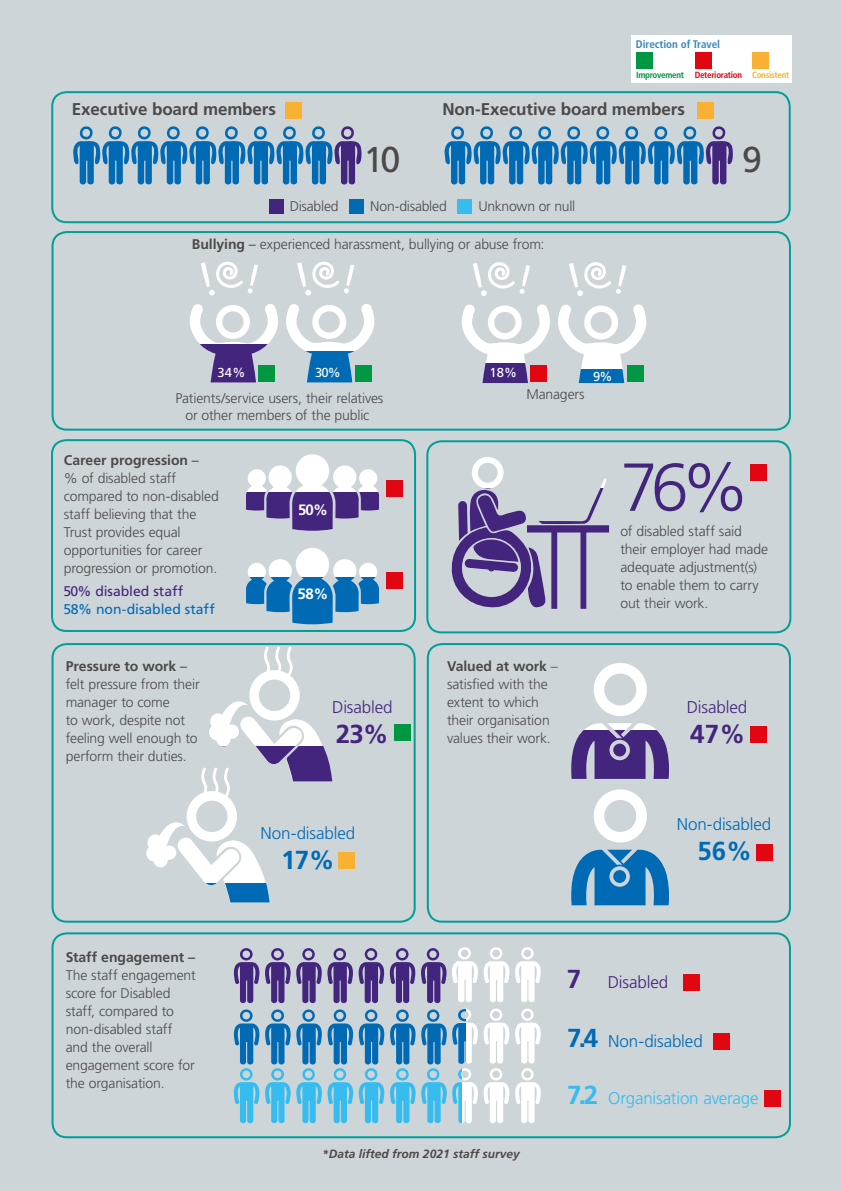
<style>
.page{position:relative;width:842px;height:1191px;background:#ced5d9}
.page>*{position:absolute;margin:0;border:0;box-sizing:border-box;transform-origin:0 0}
.t1{font:300 67.7px "Frutiger";color:#44257d}
.t2{font:35.9px "Frutiger";color:#4a4a49}
.t3{font:700 26px "Frutiger";color:#44257d}
.t4{font:700 26px "Frutiger";color:#006ab4}
.t5{font:700 17px "Frutiger";letter-spacing:-.005em;color:#4a4a49}
.t6{font:300 17px "Frutiger";letter-spacing:-.01em;color:#006ab4}
.t7{font:300 17px "Frutiger";letter-spacing:-.01em;color:#44257d}
.t8{font:300 17px "Frutiger";letter-spacing:-.015em;color:#36bcee}
.t9{font:700 15px "Frutiger";color:#fff}
.t10{font:300 14px/18px "Frutiger";letter-spacing:-.01em;color:#4a4a49}
.t11{font:14px "Frutiger";letter-spacing:-.005em;color:#006ab4}
.t12{font:700 14px "Frutiger";color:#4a4a49}
.t13{font:14px "Frutiger";letter-spacing:-.005em;color:#44257d}
.t14{font:13px "Frutiger";color:#fff}
.t15{font:italic 700 12px "Frutiger";color:#4a4a49}
.t16{font:700 condensed 11px "Frutiger";color:#3486bb}
.t17{font:700 condensed 9px "Frutiger";letter-spacing:-.03em;color:#e20613}
.s1{color:#009540}
.s2{color:#f8b133}
.s3{font-weight:700}
.s4{font-weight:400}
.s5{font-weight:700;font-size:26px}
</style>
<div class="page">
<div style="left:52px;top:932px;width:739px;height:206px;border:2px solid #009e97;border-radius:14px"></div>
<svg style="left:234px;top:1009px;width:25px;height:114px"></svg>
<svg style="left:234px;top:948px;width:25px;height:55px"></svg>
<svg style="left:265px;top:1009px;width:57px;height:114px"></svg>
<svg style="left:328px;top:1009px;width:25px;height:114px"></svg>
<svg style="left:265px;top:948px;width:88px;height:55px"></svg>
<svg style="left:359px;top:1009px;width:25px;height:114px"></svg>
<svg style="left:359px;top:948px;width:25px;height:55px"></svg>
<svg style="left:390px;top:1009px;width:25px;height:114px"></svg>
<svg style="left:390px;top:948px;width:25px;height:55px"></svg>
<svg style="left:484px;top:947px;width:25px;height:55px"></svg>
<svg style="left:484px;top:1008px;width:25px;height:115px"></svg>
<svg style="left:515px;top:1008px;width:26px;height:115px"></svg>
<svg style="left:515px;top:947px;width:26px;height:55px"></svg>
<svg style="left:421px;top:947px;width:57px;height:176px"></svg>
<div style="left:427px;top:643px;width:364px;height:279px;border:2px solid #009e97;border-radius:14px"></div>
<svg style="left:571px;top:789px;width:98px;height:116px"></svg>
<svg style="left:571px;top:663px;width:98px;height:116px"></svg>
<div style="left:52px;top:643px;width:364px;height:279px;border:2px solid #009e97;border-radius:14px"></div>
<svg style="left:146px;top:646px;width:186px;height:256px"></svg>
<div style="left:426px;top:440px;width:365px;height:193px;border:2px solid #009e97;border-radius:14px"></div>
<svg style="left:451px;top:457px;width:158px;height:152px"></svg>
<div style="left:51px;top:439px;width:365px;height:193px;border:2px solid #009e97;border-radius:14px"></div>
<svg style="left:246px;top:454px;width:133px;height:77px"></svg>
<svg style="left:246px;top:548px;width:133px;height:76px"></svg>
<div style="left:52px;top:231px;width:739px;height:199px;border:2px solid #009e97;border-radius:14px"></div>
<svg style="left:190px;top:261px;width:185px;height:121px"></svg>
<svg style="left:461px;top:262px;width:186px;height:121px"></svg>
<div style="left:51px;top:91px;width:740px;height:132px;border:2px solid #009e97;border-radius:14px"></div>
<div style="left:269px;top:199px;width:14px;height:14px;background:#44257d"></div>
<div style="left:350px;top:199px;width:14px;height:14px;background:#006ab4"></div>
<div style="left:458px;top:199px;width:14px;height:14px;background:#36bcee"></div>
<svg style="left:73px;top:126px;width:289px;height:59px"></svg>
<svg style="left:444px;top:126px;width:289px;height:59px"></svg>
<div style="left:631px;top:35px;width:160px;height:47px;background:#fff"></div>
<div style="left:636px;top:52px;width:17px;height:17px;background:#009743"></div>
<div style="left:695px;top:52px;width:17px;height:17px;background:#e20613"></div>
<div style="left:752px;top:52px;width:17px;height:17px;background:#f8b133"></div>
<div style="left:258px;top:365px;width:17px;height:17px;background:#009743"></div>
<div style="left:386px;top:480px;width:17px;height:17px;background:#e20613"></div>
<div style="left:386px;top:572px;width:17px;height:17px;background:#e20613"></div>
<div style="left:394px;top:724px;width:17px;height:17px;background:#009743"></div>
<div style="left:338px;top:852px;width:17px;height:17px;background:#f8b133"></div>
<div style="left:355px;top:365px;width:17px;height:17px;background:#009743"></div>
<div style="left:530px;top:365px;width:17px;height:17px;background:#e20613"></div>
<div style="left:697px;top:102px;width:17px;height:17px;background:#f8b133"></div>
<div style="left:285px;top:102px;width:17px;height:17px;background:#f8b133"></div>
<div style="left:627px;top:365px;width:17px;height:17px;background:#009743"></div>
<div style="left:750px;top:726px;width:16px;height:16px;background:#e20613"></div>
<div style="left:750px;top:464px;width:17px;height:17px;background:#e20613"></div>
<div style="left:756px;top:844px;width:17px;height:17px;background:#e20613"></div>
<div style="left:683px;top:974px;width:17px;height:17px;background:#e20613"></div>
<div style="left:713px;top:1033px;width:17px;height:17px;background:#e20613"></div>
<div style="left:764px;top:1090px;width:17px;height:17px;background:#e20613"></div>
<p class="t16" style="left:636px;top:37px;width:86px">Direction of Travel</p>
<p class="t17" style="left:636px;top:69px;width:155px"><span class="s1">Improvement</span> Deterioration <span class="s2">Consistent</span></p>
<p class="t5" style="left:72px;top:99px;width:206px">Executive board members</p>
<p class="t5" style="left:442px;top:99px;width:244px">Non-Executive board members</p>
<h2 class="t2" style="left:364px;top:139px;width:39px">10</h2>
<h2 class="t2" style="left:742px;top:139px;width:21px">9</h2>
<p class="t10" style="left:290px;top:197px;width:50px">Disabled</p>
<p class="t10" style="left:370px;top:197px;width:78px">Non-disabled</p>
<p class="t10" style="left:478px;top:197px;width:98px">Unknown or null</p>
<p class="t10" style="left:192px;top:235px;width:354px"><span class="s3">Bullying</span> <span class="s4">–</span> experienced harassment, bullying or abuse from:</p>
<p class="t14" style="left:218px;top:365px;width:29px">34%</p>
<p class="t14" style="left:315px;top:365px;width:27px">30%</p>
<p class="t10" style="left:175px;top:389px;width:210px;line-height:16.8px;text-align:center">Patients/service users, their relatives or other members of the public</p>
<p class="t10" style="left:64px;top:451px;width:157px"><span class="s3">Career progression</span> <span class="s4">–<br></span>% of disabled staff compared to non-disabled staff believing that the<br>Trust provides equal opportunities for career progression or promotion.</p>
<p class="t13" style="left:64px;top:582px;width:121px">50% disabled staff</p>
<p class="t11" style="left:64px;top:600px;width:153px">58% non-disabled staff</p>
<p class="t10" style="left:66px;top:657px;width:135px"><span class="s3">Pressure to work</span> <span class="s4">– </span>felt pressure from their manager to come<br>to work, despite not feeling well enough to perform their duties.</p>
<p class="t9" style="left:298px;top:501px;width:32px">50%</p>
<p class="t9" style="left:297px;top:585px;width:33px">58%</p>
<p class="t7" style="left:332px;top:698px;width:62px">Disabled</p>
<h3 class="t3" style="left:336px;top:719px;width:54px">23%</h3>
<p class="t6" style="left:261px;top:823px;width:96px">Non-disabled</p>
<h3 class="t4" style="left:281px;top:844px;width:55px">17%</h3>
<p class="t14" style="left:489px;top:365px;width:29px">18%</p>
<p class="t14" style="left:593px;top:369px;width:21px">9%</p>
<p class="t10" style="left:526px;top:385px;width:60px">Managers</p>
<p class="t10" style="left:447px;top:657px;width:112px"><span class="s3">Valued at work</span> – satisfied with the extent to which their organisation values their work.</p>
<h1 class="t1" style="left:620px;top:449px;width:130px">76%</h1>
<p class="t10" style="left:620px;top:522px;width:149px">of disabled staff said their employer had made adequate adjustment(s) to enable them to carry out their work.</p>
<p class="t7" style="left:687px;top:698px;width:62px">Disabled</p>
<h3 class="t3" style="left:690px;top:719px;width:57px">47%</h3>
<p class="t6" style="left:677px;top:814px;width:96px">Non-disabled</p>
<h3 class="t4" style="left:697px;top:836px;width:56px">56%</h3>
<p class="t12" style="left:66px;top:948px;width:131px">Staff engagement –</p>
<p class="t10" style="left:66px;top:965px;width:131px">The staff engagement score for Disabled staff, compared to non-disabled staff and the overall engagement score for the organisation.</p>
<p class="t7" style="left:567px;top:972px;width:103px"><span class="s5">7</span> Disabled</p>
<p class="t6" style="left:567px;top:1031px;width:137px"><span class="s5">7.4</span> Non-disabled</p>
<p class="t8" style="left:567px;top:1088px;width:193px"><span class="s5">7.2</span> Organisation average</p>
<p class="t15" style="left:322px;top:1146px;width:199px">*Data lifted from 2021 staff survey</p>
</div>
